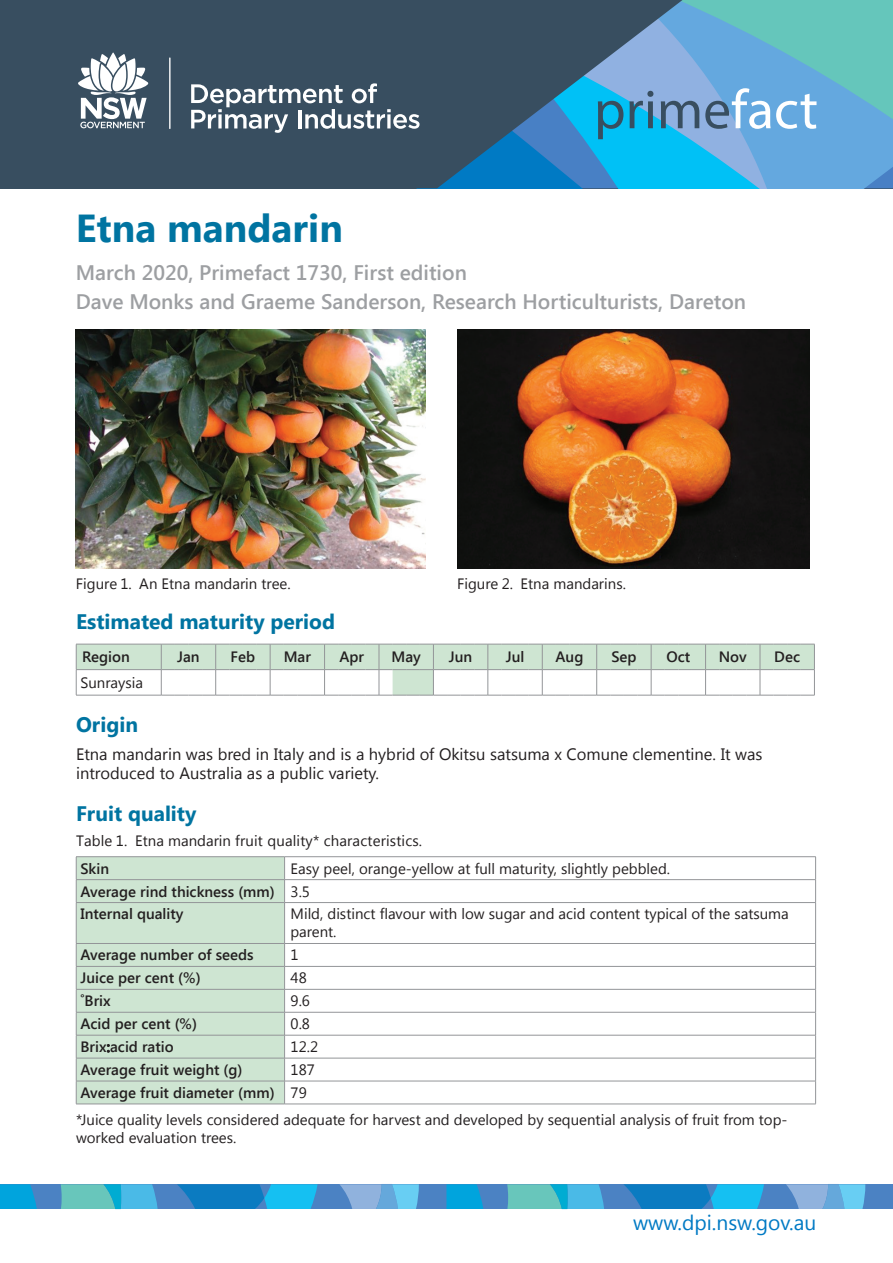
<style>
.page{position:relative;width:893px;height:1263px;background:#fff}
.page>*{position:absolute;margin:0;border:0;box-sizing:border-box;transform-origin:0 0}
.t1{font:55.5px "Myriad Pro";color:#384e60}
.t2{font:700 39px "Segoe UI";color:#0074a1}
.Subheading{font:600 21px "Segoe UI";color:#9d9fa2}
.Heading_1{font:700 21px "Segoe UI";color:#0074a1}
.t3{font:21px "Segoe UI";color:#007ac4}
.Text{font:16.5px/19.5px "Segoe UI";color:#231f20}
.Table_heading_1{font:600 15px "Segoe UI";color:#231f20}
.Table_text{font:15px/18px "Segoe UI";color:#231f20}
.Table_footnote_text{font:15px/18px "Segoe UI";color:#231f20}
.FIGURE_LIST{font:15px "Segoe UI";color:#231f20}
.TABLE_LIST{font:15px "Segoe UI";letter-spacing:.01em;color:#231f20}
.s1{color:#fff}
</style>
<div class="page">
<div style="left:0;top:0;width:893px;height:188px;background:#384e60"></div>
<div style="left:0;top:1184px;width:446px;height:25px;background:#4b82c3"></div>
<svg style="left:0;top:1184px;width:37px;height:25px"></svg>
<svg style="left:177px;top:1184px;width:141px;height:25px;background:#1792d1"></svg>
<svg style="left:61px;top:1184px;width:97px;height:25px;background:#51bbcd"></svg>
<svg style="left:339px;top:1184px;width:80px;height:25px;background:#73b1df"></svg>
<div style="left:446px;top:1184px;width:447px;height:25px;background:#4b82c3"></div>
<svg style="left:446px;top:1184px;width:37px;height:25px"></svg>
<svg style="left:624px;top:1184px;width:140px;height:25px;background:#1793d1"></svg>
<svg style="left:507px;top:1184px;width:97px;height:25px;background:#51bbcd"></svg>
<svg style="left:786px;top:1184px;width:79px;height:25px;background:#74b2df"></svg>
<svg style="left:191px;top:0;width:702px;height:188px"></svg>
<svg style="left:78px;top:53px;width:70px;height:75px"></svg>
<hr style="left:169px;top:57px;width:2px;height:72px;background:#fff">
<img style="left:76px;top:330px;width:350px;height:238px">
<img style="left:457px;top:330px;width:352px;height:238px">
<svg style="left:76px;top:644px;width:739px;height:52px"></svg>
<div style="left:77px;top:857px;width:207px;height:247px;background:#cee5d2"></div>
<hr style="left:76px;top:856px;width:209px;height:1px;background:#939598">
<hr style="left:285px;top:856px;width:531px;height:1px;background:#939598">
<hr style="left:76px;top:879px;width:209px;height:1px;background:#939598">
<svg style="left:76px;top:857px;width:1px;height:45px"></svg>
<hr style="left:285px;top:879px;width:531px;height:1px;background:#939598">
<svg style="left:284px;top:857px;width:1px;height:45px"></svg>
<svg style="left:815px;top:857px;width:1px;height:45px"></svg>
<hr style="left:76px;top:902px;width:209px;height:1px;background:#939598">
<hr style="left:76px;top:903px;width:1px;height:40px;background:#939598">
<hr style="left:285px;top:902px;width:531px;height:1px;background:#939598">
<hr style="left:284px;top:903px;width:1px;height:40px;background:#939598">
<hr style="left:815px;top:903px;width:1px;height:40px;background:#939598">
<hr style="left:76px;top:943px;width:209px;height:1px;background:#939598">
<hr style="left:285px;top:943px;width:531px;height:1px;background:#939598">
<hr style="left:76px;top:966px;width:209px;height:1px;background:#939598">
<hr style="left:285px;top:966px;width:531px;height:1px;background:#939598">
<hr style="left:76px;top:989px;width:209px;height:1px;background:#939598">
<hr style="left:285px;top:989px;width:531px;height:1px;background:#939598">
<hr style="left:76px;top:1012px;width:209px;height:1px;background:#939598">
<hr style="left:285px;top:1012px;width:531px;height:1px;background:#939598">
<hr style="left:76px;top:1035px;width:209px;height:1px;background:#939598">
<hr style="left:285px;top:1035px;width:531px;height:1px;background:#939598">
<hr style="left:76px;top:1058px;width:209px;height:1px;background:#939598">
<hr style="left:285px;top:1058px;width:531px;height:1px;background:#939598">
<hr style="left:76px;top:1081px;width:209px;height:1px;background:#939598">
<svg style="left:76px;top:944px;width:1px;height:160px"></svg>
<hr style="left:285px;top:1081px;width:531px;height:1px;background:#939598">
<svg style="left:284px;top:944px;width:1px;height:160px"></svg>
<svg style="left:815px;top:944px;width:1px;height:160px"></svg>
<hr style="left:76px;top:1104px;width:209px;height:1px;background:#939598">
<hr style="left:285px;top:1104px;width:531px;height:1px;background:#939598">
<h1 class="t1" style="left:594px;top:75px;width:225px">prime<span class="s1">fact</span></h1>
<p class="t2" style="left:76px;top:200px;width:269px">Etna mandarin</p>
<p class="Subheading" style="left:76px;top:258px;width:392px">March 2020, Primefact 1730, First edition</p>
<p class="Subheading" style="left:76px;top:287px;width:672px">Dave Monks and Graeme Sanderson, Research Horticulturists, Dareton</p>
<p class="FIGURE_LIST" style="left:76px;top:573px;width:216px">Figure 1. An Etna mandarin tree.</p>
<p class="FIGURE_LIST" style="left:457px;top:573px;width:170px">Figure 2. Etna mandarins.</p>
<p class="Heading_1" style="left:76px;top:607px;width:261px">Estimated maturity period</p>
<p class="Table_heading_1" style="left:82px;top:646px;width:49px">Region</p>
<p class="Table_heading_1" style="left:177px;top:646px;width:24px">Jan</p>
<p class="Table_heading_1" style="left:231px;top:646px;width:26px">Feb</p>
<p class="Table_heading_1" style="left:284px;top:646px;width:29px">Mar</p>
<p class="Table_heading_1" style="left:339px;top:646px;width:26px">Apr</p>
<p class="Table_heading_1" style="left:392px;top:646px;width:31px">May</p>
<p class="Table_heading_1" style="left:449px;top:646px;width:25px">Jun</p>
<p class="Table_heading_1" style="left:506px;top:646px;width:20px">Jul</p>
<p class="Table_heading_1" style="left:556px;top:646px;width:29px">Aug</p>
<p class="Table_heading_1" style="left:611px;top:646px;width:27px">Sep</p>
<p class="Table_heading_1" style="left:666px;top:646px;width:25px">Oct</p>
<p class="Table_heading_1" style="left:719px;top:646px;width:30px">Nov</p>
<p class="Table_heading_1" style="left:774px;top:646px;width:27px">Dec</p>
<p class="Table_text" style="left:80px;top:673px;width:64px">Sunraysia</p>
<p class="Heading_1" style="left:76px;top:709px;width:63px">Origin</p>
<p class="Text" style="left:76px;top:743px;width:688px">Etna mandarin was bred in Italy and is a hybrid of Okitsu satsuma x Comune clementine. It was introduced to Australia as a public variety.</p>
<p class="Heading_1" style="left:76px;top:799px;width:122px">Fruit quality</p>
<p class="TABLE_LIST" style="left:76px;top:830px;width:348px">Table 1. Etna mandarin fruit quality* characteristics.</p>
<p class="Table_heading_1" style="left:80px;top:858px;width:30px">Skin</p>
<p class="Table_text" style="left:291px;top:859px;width:381px">Easy peel, orange-yellow at full maturity, slightly pebbled.</p>
<p class="Table_heading_1" style="left:80px;top:881px;width:196px">Average rind thickness (mm)</p>
<p class="Table_text" style="left:291px;top:881px;width:21px">3.5</p>
<p class="Table_heading_1" style="left:80px;top:904px;width:105px">Internal quality</p>
<p class="Table_text" style="left:291px;top:904px;width:500px">Mild, distinct flavour with low sugar and acid content typical of the satsuma parent.</p>
<p class="Table_heading_1" style="left:80px;top:944px;width:175px">Average number of seeds</p>
<p class="Table_text" style="left:291px;top:945px;width:10px">1</p>
<p class="Table_heading_1" style="left:80px;top:967px;width:122px">Juice per cent (%)</p>
<p class="Table_text" style="left:291px;top:968px;width:18px">48</p>
<p class="Table_heading_1" style="left:80px;top:990px;width:32px">˚Brix</p>
<p class="Table_text" style="left:291px;top:991px;width:21px">9.6</p>
<p class="Table_heading_1" style="left:80px;top:1013px;width:118px">Acid per cent (%)</p>
<p class="Table_text" style="left:291px;top:1014px;width:21px">0.8</p>
<p class="Table_heading_1" style="left:80px;top:1036px;width:95px">Brix:acid ratio</p>
<p class="Table_text" style="left:291px;top:1037px;width:29px">12.2</p>
<p class="Table_heading_1" style="left:80px;top:1059px;width:164px">Average fruit weight (g)</p>
<p class="Table_text" style="left:291px;top:1060px;width:26px">187</p>
<p class="Table_heading_1" style="left:80px;top:1082px;width:196px">Average fruit diameter (mm)</p>
<p class="Table_text" style="left:291px;top:1083px;width:18px">79</p>
<p class="Table_footnote_text" style="left:76px;top:1110px;width:713px">*Juice quality levels considered adequate for harvest and developed by sequential analysis of fruit from top&shy;worked evaluation trees.</p>
<h3 class="t3" style="left:633px;top:1208px;width:185px">www.dpi.nsw.gov.au</h3>
</div>
